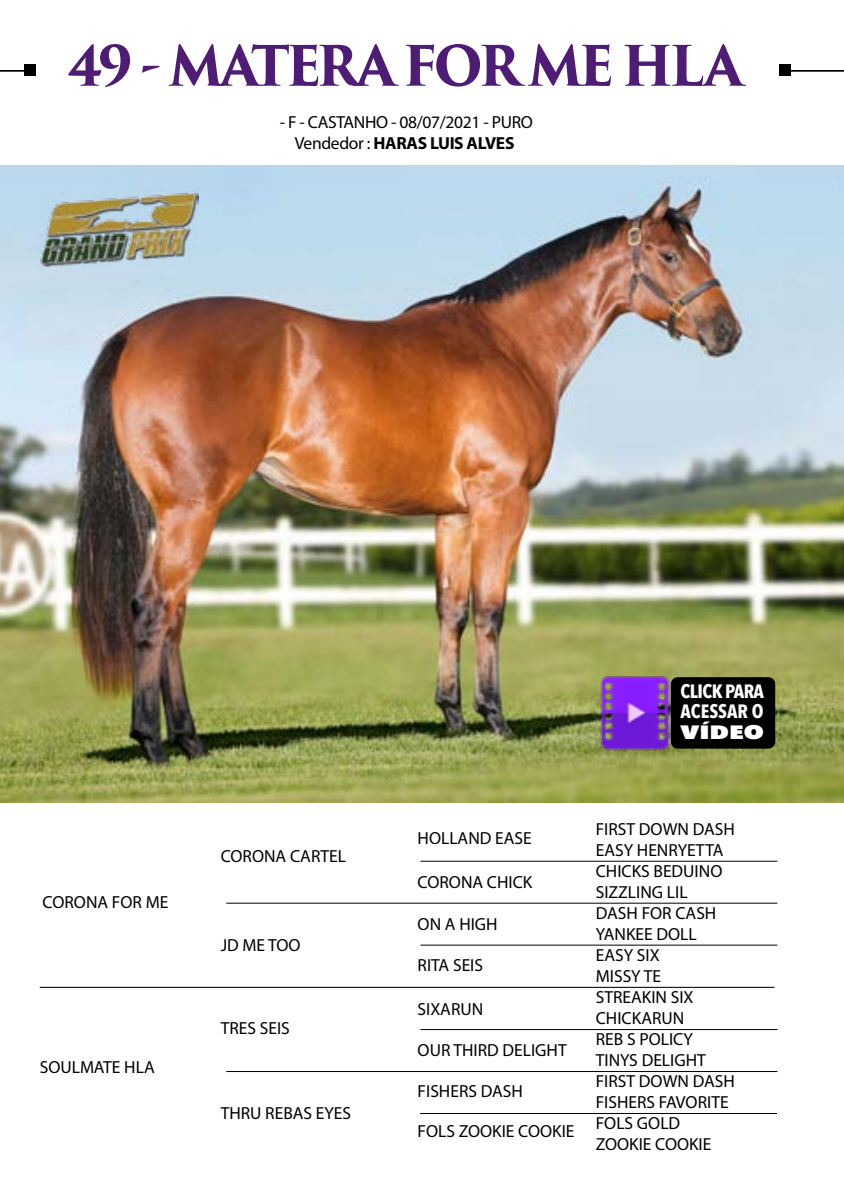
<style>
.page{position:relative;width:844px;height:1191px;background:#fff}
.page>*{position:absolute;margin:0;border:0;box-sizing:border-box;transform-origin:0 0}
.t1{font:700 54.25px "Trajan Pro 3";letter-spacing:-.08em;color:#4e1c74;scale:.96 1}
.t2{font:700 19.25px/20.7px "Avenir Next Condensed";letter-spacing:-.03em;color:#fff}
.t3{font:800 19.25px "Avenir Next Condensed";color:#fff;scale:1.63 1}
.t4{font:17.5px/21px "Myriad Pro";color:#000}
.t5{font:17.5px/21px "Myriad Pro";letter-spacing:-.02em;color:#000;text-align:center}
.s1{font-weight:700}
</style>
<div class="page">
<hr style="left:40px;top:986px;width:734px;height:2px;background:#000">
<hr style="left:226px;top:903px;width:551px;height:1px;background:#000">
<hr style="left:420px;top:861px;width:357px;height:1px;background:#000">
<hr style="left:420px;top:944px;width:357px;height:1px;background:#000">
<hr style="left:420px;top:1029px;width:357px;height:1px;background:#000">
<hr style="left:420px;top:1113px;width:356px;height:1px;background:#000">
<hr style="left:226px;top:1071px;width:551px;height:1px;background:#000">
<hr style="left:788px;top:70px;width:55px;height:2px;background:#000">
<hr style="left:0;top:70px;width:30px;height:2px;background:#000">
<div style="left:779px;top:64px;width:11px;height:12px;background:#000"></div>
<div style="left:24px;top:64px;width:11px;height:12px;background:#000"></div>
<img style="left:0;top:165px;width:842px;height:637px">
<img style="left:595px;top:673px;width:79px;height:78px">
<div style="left:670px;top:677px;width:105px;height:71px;background:#000;border-radius:7px"></div>
<img style="left:40px;top:190px;width:158px;height:76px">
<h1 class="t1" style="left:66px;top:26px;width:705px">49 - MATERA FOR ME HLA</h1>
<p class="t5" style="left:279px;top:111px;width:255px">- F - CASTANHO - 08/07/2021 - PURO<br>Vendedor : <span class="s1">HARAS LUIS ALVES</span></p>
<p class="t4" style="left:43px;top:891px;width:127px">CORONA FOR ME</p>
<p class="t4" style="left:40px;top:1056px;width:116px">SOULMATE HLA</p>
<p class="t4" style="left:221px;top:845px;width:127px">CORONA CARTEL</p>
<p class="t4" style="left:221px;top:934px;width:81px">JD ME TOO</p>
<p class="t4" style="left:221px;top:1017px;width:71px">TRES SEIS</p>
<p class="t4" style="left:221px;top:1102px;width:132px">THRU REBAS EYES</p>
<p class="t2" style="left:680px;top:680px;width:85px">CLICK PARA<br>ACESSAR O</p>
<p class="t3" style="left:680px;top:720px;width:53px">VÍDEO</p>
<p class="t4" style="left:417px;top:827px;width:116px">HOLLAND EASE</p>
<p class="t4" style="left:417px;top:871px;width:116px">CORONA CHICK</p>
<p class="t4" style="left:417px;top:913px;width:82px">ON A HIGH</p>
<p class="t4" style="left:417px;top:954px;width:67px">RITA SEIS</p>
<p class="t4" style="left:417px;top:998px;width:67px">SIXARUN</p>
<p class="t4" style="left:417px;top:1039px;width:150px">OUR THIRD DELIGHT</p>
<p class="t4" style="left:417px;top:1079px;width:107px">FISHERS DASH</p>
<p class="t4" style="left:417px;top:1120px;width:158px">FOLS ZOOKIE COOKIE</p>
<p class="t4" style="left:595px;top:818px;width:141px">FIRST DOWN DASH<br>EASY HENRYETTA<br>CHICKS BEDUINO<br>SIZZLING LIL<br>DASH FOR CASH<br>YANKEE DOLL<br>EASY SIX<br>MISSY TE<br>STREAKIN SIX<br>CHICKARUN<br>REB S POLICY<br>TINYS DELIGHT<br>FIRST DOWN DASH<br>FISHERS FAVORITE<br>FOLS GOLD<br>ZOOKIE COOKIE</p>
</div>
